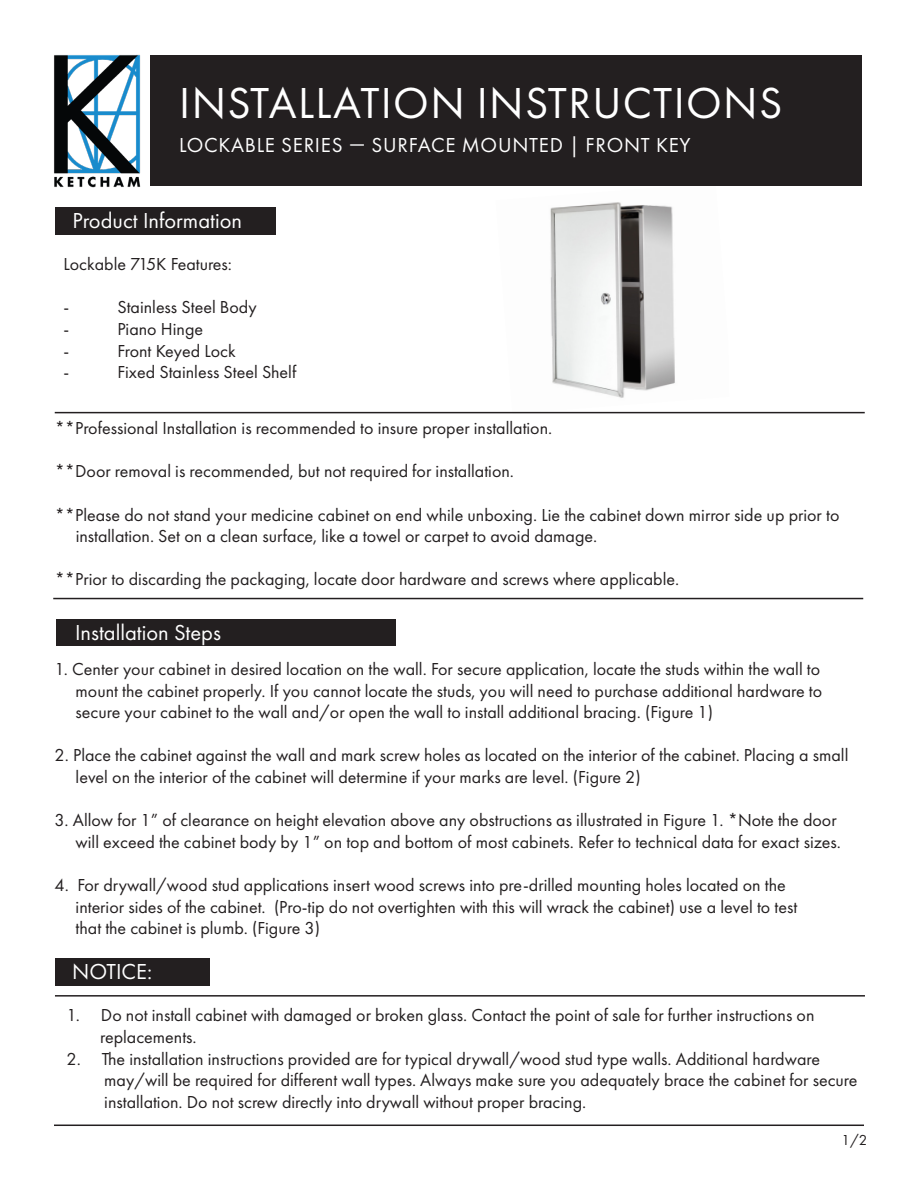
<style>
.page{position:relative;width:918px;height:1188px;background:#fff}
.page>*{position:absolute;margin:0;border:0;box-sizing:border-box;transform-origin:0 0}
.t1{font:45px "Futura PT";letter-spacing:.03em;color:#fff}
.t2{font:22.5px "Futura PT";color:#fff}
.t3{font:21px "Futura PT";letter-spacing:.035em;color:#fff}
.Paragraph_Style_1{font:18px/21.6px "Futura PT";color:#231f20}
.Paragraph_Style_1-2{font:15px "Futura PT";color:#231f20}
</style>
<div class="page">
<img style="left:496px;top:202px;width:233px;height:212px">
<div style="left:55px;top:207px;width:221px;height:28px;background:#231f20"></div>
<div style="left:55px;top:958px;width:155px;height:28px;background:#231f20"></div>
<hr style="left:55px;top:995px;width:810px;height:2px;background:#231f20">
<hr style="left:54px;top:1125px;width:810px;height:1px;background:#231f20">
<div style="left:56px;top:619px;width:339px;height:27px;background:#231f20"></div>
<hr style="left:55px;top:412px;width:810px;height:1px;background:#231f20">
<hr style="left:53px;top:598px;width:810px;height:1px;background:#231f20">
<div style="left:150px;top:55px;width:712px;height:131px;background:#231f20"></div>
<img style="left:54px;top:54px;width:87px;height:134px">
<p class="t1" style="left:179px;top:77px;width:605px">INSTALLATION INSTRUCTIONS</p>
<p class="t3" style="left:179px;top:132px;width:513px">LOCKABLE SERIES — SURFACE MOUNTED | FRONT KEY</p>
<p class="t2" style="left:73px;top:207px;width:171px">Product Information</p>
<p class="Paragraph_Style_1" style="left:63px;top:253px;width:170px">Lockable 715K Features:</p>
<p class="Paragraph_Style_1" style="left:63px;top:297px;width:7px">-</p>
<p class="Paragraph_Style_1" style="left:117px;top:297px;width:141px">Stainless Steel Body</p>
<p class="Paragraph_Style_1" style="left:63px;top:318px;width:7px">-</p>
<p class="Paragraph_Style_1" style="left:117px;top:318px;width:87px">Piano Hinge</p>
<p class="Paragraph_Style_1" style="left:63px;top:340px;width:7px">-</p>
<p class="Paragraph_Style_1" style="left:117px;top:340px;width:120px">Front Keyed Lock</p>
<p class="Paragraph_Style_1" style="left:63px;top:361px;width:7px">-</p>
<p class="Paragraph_Style_1" style="left:117px;top:361px;width:180px">Fixed Stainless Steel Shelf</p>
<p class="Paragraph_Style_1" style="left:55px;top:417px;width:499px">**Professional Installation is recommended to insure proper installation.</p>
<p class="Paragraph_Style_1" style="left:55px;top:461px;width:461px">**Door removal is recommended, but not required for installation.</p>
<p class="Paragraph_Style_1" style="left:76px;top:504px;width:765px;text-indent:-21px">**Please do not stand your medicine cabinet on end while unboxing. Lie the cabinet down mirror side up prior to installation. Set on a clean surface, like a towel or carpet to avoid damage.</p>
<p class="Paragraph_Style_1" style="left:55px;top:569px;width:626px">**Prior to discarding the packaging, locate door hardware and screws where applicable.</p>
<p class="t2" style="left:75px;top:619px;width:148px">Installation Steps</p>
<p class="Paragraph_Style_1" style="left:76px;top:658px;width:748px;text-align:justify;text-indent:-21px">1. Center your cabinet in desired location on the wall. For secure application, locate the studs within the wall to mount the cabinet properly. If you cannot locate the studs, you will need to purchase additional hardware to secure your cabinet to the wall and/or open the wall to install additional bracing. (Figure 1)</p>
<p class="Paragraph_Style_1" style="left:76px;top:745px;width:774px;text-indent:-21px">2. Place the cabinet against the wall and mark screw holes as located on the interior of the cabinet. Placing a small level on the interior of the cabinet will determine if your marks are level. (Figure 2)</p>
<p class="Paragraph_Style_1" style="left:55px;top:809px;width:788px;text-align:right">3. Allow for 1” of clearance on height elevation above any obstructions as illustrated in Figure 1. *Note the door will exceed the cabinet body by 1” on top and bottom of most cabinets. Refer to technical data for exact sizes.</p>
<p class="Paragraph_Style_1" style="left:76px;top:874px;width:723px;text-indent:-21px">4. For drywall/wood stud applications insert wood screws into pre-drilled mounting holes located on the interior sides of the cabinet. (Pro-tip do not overtighten with this will wrack the cabinet) use a level to test that the cabinet is plumb. (Figure 3)</p>
<p class="t2" style="left:72px;top:958px;width:81px">NOTICE:</p>
<p class="Paragraph_Style_1" style="left:67px;top:1005px;width:749px">1. Do not install cabinet with damaged or broken glass. Contact the point of sale for further instructions on</p>
<p class="Paragraph_Style_1" style="left:100px;top:1026px;width:98px">replacements.</p>
<p class="Paragraph_Style_1" style="left:104px;top:1048px;width:755px;text-indent:-38px">2. The installation instructions provided are for typical drywall/wood stud type walls. Additional hardware may/will be required for different wall types. Always make sure you adequately brace the cabinet for secure installation. Do not screw directly into drywall without proper bracing.</p>
<p class="Paragraph_Style_1-2" style="left:842px;top:1132px;width:27px">1/2</p>
</div>
